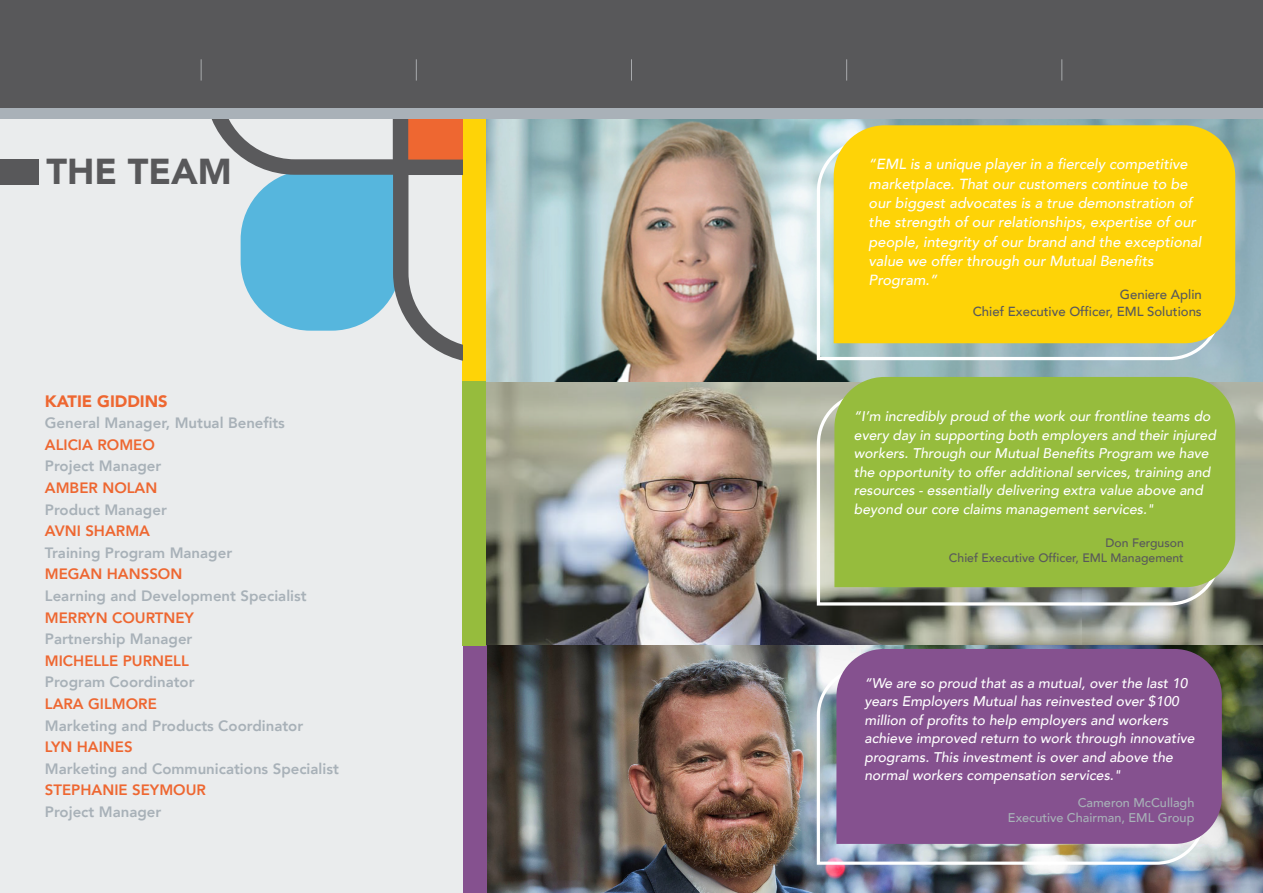
<style>
.page{position:relative;width:1263px;height:893px;background:#eaeced}
.page>*{position:absolute;margin:0;border:0;box-sizing:border-box;transform-origin:0 0}
.t1{font:900 36px "Avenir";color:#58585a}
.t2{font:900 16.5px "Avenir";color:#ee6731}
.t3{font:800 15px "Avenir";color:#a8b1b8}
.t4{font:800 15px "Avenir";color:#ee6731}
.t5{font:italic 500 14.7px/19.4px "Avenir";color:#fff}
.t6{font:italic 500 13.95px/18.5px "Avenir";color:#fff}
.t7{font:500 13.2px/16.4px "Avenir";color:#58585b;text-align:right}
.t8{font:500 12.6px/15.8px "Avenir";color:#a7b1b7;text-align:right}
.t9{font:500 12.15px/15.1px "Avenir";color:#58585b;text-align:right}
</style>
<div class="page">
<div style="left:0;top:0;width:1263px;height:119px;background:#58585a"></div>
<div style="left:0;top:109px;width:1263px;height:10px;background:#a9b1b8"></div>
<img style="left:486px;top:646px;width:777px;height:247px">
<div style="left:463px;top:646px;width:23px;height:247px;background:#85518f"></div>
<img style="left:486px;top:119px;width:674px;height:263px">
<img style="left:1160px;top:119px;width:103px;height:263px">
<div style="left:462px;top:119px;width:24px;height:265px;background:#fed307"></div>
<img style="left:1081px;top:382px;width:182px;height:263px">
<img style="left:486px;top:382px;width:595px;height:263px">
<div style="left:462px;top:381px;width:24px;height:265px;background:#96bc3d"></div>
<img style="left:817px;top:665px;width:390px;height:200px">
<div style="left:836px;top:649px;width:386px;height:195px;background:#85518f"></div>
<svg style="left:817px;top:390px;width:405px;height:216px;background:#a0a49a"></svg>
<div style="left:834px;top:377px;width:401px;height:210px;background:#96bc3d"></div>
<svg style="left:817px;top:137px;width:406px;height:223px;background:#bad0d2"></svg>
<div style="left:834px;top:125px;width:401px;height:218px;background:#fed307"></div>
<svg style="left:201px;top:59px;width:1px;height:22px"></svg>
<svg style="left:416px;top:59px;width:1px;height:22px"></svg>
<svg style="left:631px;top:59px;width:1px;height:22px"></svg>
<svg style="left:846px;top:59px;width:1px;height:22px"></svg>
<svg style="left:1061px;top:59px;width:1px;height:22px"></svg>
<div style="left:0;top:159px;width:39px;height:26px;background:#58585a"></div>
<svg style="left:211px;top:119px;width:251px;height:242px"></svg>
<h1 class="t1" style="left:46px;top:141px;width:187px">THE TEAM</h1>
<p class="t2" style="left:45px;top:387px;width:124px">KATIE GIDDINS</p>
<p class="t3" style="left:45px;top:411px;width:242px">General Manager, Mutual Benefits</p>
<p class="t4" style="left:45px;top:433px;width:111px">ALICIA ROMEO</p>
<p class="t3" style="left:45px;top:454px;width:118px">Project Manager</p>
<p class="t4" style="left:45px;top:476px;width:114px">AMBER NOLAN</p>
<p class="t3" style="left:45px;top:498px;width:123px">Product Manager</p>
<p class="t4" style="left:45px;top:519px;width:107px">AVNI SHARMA</p>
<p class="t3" style="left:45px;top:541px;width:189px">Training Program Manager</p>
<p class="t4" style="left:45px;top:562px;width:139px">MEGAN HANSSON</p>
<p class="t3" style="left:45px;top:584px;width:263px">Learning and Development Specialist</p>
<p class="t4" style="left:45px;top:606px;width:151px">MERRYN COURTNEY</p>
<p class="t3" style="left:45px;top:627px;width:149px">Partnership Manager</p>
<p class="t4" style="left:45px;top:649px;width:145px">MICHELLE PURNELL</p>
<p class="t3" style="left:45px;top:670px;width:151px">Program Coordinator</p>
<p class="t4" style="left:45px;top:692px;width:113px">LARA GILMORE</p>
<p class="t3" style="left:45px;top:714px;width:260px">Marketing and Products Coordinator</p>
<p class="t4" style="left:45px;top:735px;width:89px">LYN HAINES</p>
<p class="t3" style="left:45px;top:757px;width:295px">Marketing and Communications Specialist</p>
<p class="t4" style="left:45px;top:778px;width:163px">STEPHANIE SEYMOUR</p>
<p class="t3" style="left:45px;top:800px;width:118px">Project Manager</p>
<p class="t5" style="left:869px;top:155px;width:334px">“EML is a unique player in a fiercely competitive marketplace. That our customers continue to be our biggest advocates is a true demonstration of the strength of our relationships, expertise of our people, integrity of our brand and the exceptional value we offer through our Mutual Benefits Program.”</p>
<p class="t7" style="left:973px;top:286px;width:231px">Geniere Aplin<br>Chief Executive Officer, EML Solutions</p>
<p class="t6" style="left:854px;top:407px;width:363px">“I’m incredibly proud of the work our frontline teams do every day in supporting both employers and their injured workers. Through our Mutual Benefits Program we have the opportunity to offer additional services, training and resources - essentially delivering extra value above and beyond our core claims management services."</p>
<p class="t9" style="left:949px;top:534px;width:236px">Don Ferguson<br>Chief Executive Officer, EML Management</p>
<p class="t6" style="left:864px;top:674px;width:331px">“We are so proud that as a mutual, over the last 10 years Employers Mutual has reinvested over $100 million of profits to help employers and workers achieve improved return to work through innovative programs. This investment is over and above the normal workers compensation services."</p>
<p class="t8" style="left:1008px;top:794px;width:188px">Cameron McCullagh<br>Executive Chairman, EML Group</p>
</div>
